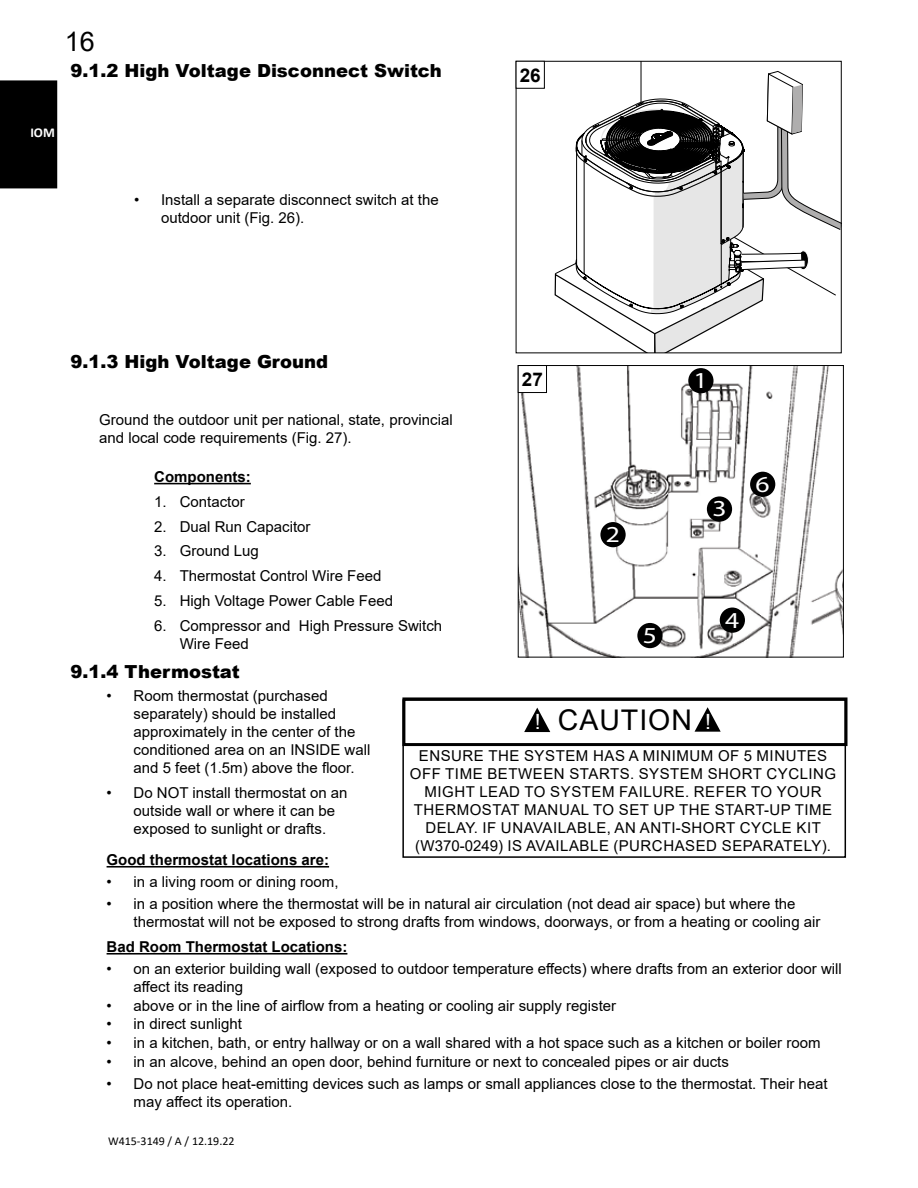
<style>
.page{position:relative;width:918px;height:1188px;background:#fff}
.page>*{position:absolute;margin:0;border:0;box-sizing:border-box;transform-origin:0 0}
.t1{font:28.5px "Arial";letter-spacing:.035em;color:#000}
.t2{font:27px "Arial";color:#000}
.t3{font:22.95px "Myriad Pro";color:#fff;scale:1.21 1}
.t4{font:21px "Arial";color:#fff}
.t5{font:700 18.9px "Arial";color:#000}
.t6{font:900 18px "Arial";color:#000}
.t7{font:15px/18px "Arial";color:#000}
.t8{font:15px/18px "Arial";letter-spacing:.035em;color:#000;text-align:center}
.t9{font:700 15px "Arial";color:#000}
.t10{font:700 15px "Calibri";color:#fff}
.t11{font:12px "Calibri";color:#000}
.s1{font-size:13.5px}
</style>
<div class="page">
<div style="left:0;top:80px;width:57px;height:108px;background:#000"></div>
<hr style="left:154px;top:483px;width:97px;height:1px;background:#000">
<svg style="left:554px;top:63px;width:286px;height:288px"></svg>
<div style="left:516px;top:61px;width:326px;height:292px;border:1px solid #000"></div>
<div style="left:516px;top:61px;width:29px;height:28px;border:1px solid #000"></div>
<img style="left:520px;top:367px;width:322px;height:288px">
<div style="left:688px;top:368px;width:26px;height:25px;background:#000;border-radius:50%"></div>
<div style="left:600px;top:522px;width:26px;height:25px;background:#000;border-radius:50%"></div>
<div style="left:637px;top:623px;width:26px;height:25px;background:#000;border-radius:50%"></div>
<div style="left:720px;top:608px;width:25px;height:25px;background:#000;border-radius:50%"></div>
<div style="left:750px;top:472px;width:25px;height:25px;background:#000;border-radius:50%"></div>
<div style="left:707px;top:496px;width:25px;height:26px;background:#000;border-radius:50%"></div>
<div style="left:518px;top:365px;width:326px;height:292px;border:1px solid #000"></div>
<div style="left:518px;top:366px;width:29px;height:27px;background:#fff"></div>
<div style="left:518px;top:365px;width:29px;height:28px;border:1px solid #000"></div>
<hr style="left:107px;top:866px;width:222px;height:2px;background:#000">
<hr style="left:107px;top:953px;width:240px;height:2px;background:#000">
<div style="left:402px;top:699px;width:444px;height:159px;border:2px solid #000"></div>
<div style="left:402px;top:697px;width:446px;height:49px;border:3px solid #000"></div>
<svg style="left:694px;top:707px;width:27px;height:25px"></svg>
<svg style="left:524px;top:707px;width:27px;height:26px"></svg>
<h2 class="t2" style="left:65px;top:23px;width:32px">16</h2>
<p class="t6" style="left:71px;top:57px;width:373px">9.1.2 High Voltage Disconnect Switch</p>
<p class="t10" style="left:8px;top:122px;width:49px">IOM<span class="s1">IOM</span></p>
<p class="t7" style="left:161px;top:191px;width:279px;text-indent:-27px">• Install a separate disconnect switch at the outdoor unit (Fig. 26).</p>
<p class="t5" style="left:520px;top:62px;width:23px">26</p>
<p class="t6" style="left:71px;top:349px;width:259px">9.1.3 High Voltage Ground</p>
<p class="t7" style="left:99px;top:410px;width:355px">Ground the outdoor unit per national, state, provincial and local code requirements (Fig. 27).</p>
<p class="t9" style="left:154px;top:466px;width:98px">Components:</p>
<p class="t7" style="left:154px;top:492px;width:92px">1. Contactor</p>
<p class="t7" style="left:154px;top:517px;width:158px">2. Dual Run Capacitor</p>
<p class="t7" style="left:154px;top:542px;width:106px">3. Ground Lug</p>
<p class="t7" style="left:154px;top:567px;width:229px">4. Thermostat Control Wire Feed</p>
<p class="t7" style="left:154px;top:591px;width:240px">5. High Voltage Power Cable Feed</p>
<p class="t7" style="left:180px;top:616px;width:264px;text-indent:-26px">6. Compressor and High Pressure Switch<br>Wire Feed</p>
<p class="t5" style="left:522px;top:366px;width:23px">27</p>
<h3 class="t3" style="left:606px;top:520px;width:13px">2</h3>
<h3 class="t3" style="left:643px;top:621px;width:13px">5</h3>
<h3 class="t3" style="left:694px;top:366px;width:13px">1</h3>
<h3 class="t3" style="left:712px;top:495px;width:13px">3</h3>
<h3 class="t3" style="left:756px;top:470px;width:13px">6</h3>
<h3 class="t3" style="left:725px;top:606px;width:13px">4</h3>
<p class="t6" style="left:71px;top:659px;width:171px">9.1.4 Thermostat</p>
<p class="t7" style="left:134px;top:687px;width:238px;text-indent:-27px">• Room thermostat (purchased separately) should be installed approximately in the center of the conditioned area on an INSIDE wall and 5 feet (1.5m) above the floor.</p>
<p class="t7" style="left:134px;top:783px;width:215px;text-indent:-27px">• Do NOT install thermostat on an outside wall or where it can be exposed to sunlight or drafts.</p>
<p class="t9" style="left:107px;top:849px;width:224px">Good thermostat locations are:</p>
<p class="t7" style="left:107px;top:873px;width:234px">• in a living room or dining room,</p>
<p class="t7" style="left:134px;top:894px;width:688px;text-indent:-27px">• in a position where the thermostat will be in natural air circulation (not dead air space) but where the thermostat will not be exposed to strong drafts from windows, doorways, or from a heating or cooling air</p>
<p class="t9" style="left:107px;top:936px;width:242px">Bad Room Thermostat Locations:</p>
<p class="t7" style="left:134px;top:960px;width:710px;text-indent:-27px">• on an exterior building wall (exposed to outdoor temperature effects) where drafts from an exterior door will affect its reading</p>
<p class="t7" style="left:107px;top:996px;width:511px">• above or in the line of airflow from a heating or cooling air supply register</p>
<p class="t7" style="left:107px;top:1015px;width:137px">• in direct sunlight</p>
<p class="t7" style="left:107px;top:1034px;width:715px">• in a kitchen, bath, or entry hallway or on a wall shared with a hot space such as a kitchen or boiler room</p>
<p class="t7" style="left:107px;top:1053px;width:624px">• in an alcove, behind an open door, behind furniture or next to concealed pipes or air ducts</p>
<p class="t7" style="left:134px;top:1074px;width:696px;text-indent:-27px">• Do not place heat-emitting devices such as lamps or small appliances close to the thermostat. Their heat may affect its operation.</p>
<h1 class="t1" style="left:558px;top:700px;width:136px">CAUTION</h1>
<p class="t8" style="left:410px;top:747px;width:428px">ENSURE THE SYSTEM HAS A MINIMUM OF 5 MINUTES OFF TIME BETWEEN STARTS. SYSTEM SHORT CYCLING MIGHT LEAD TO SYSTEM FAILURE. REFER TO YOUR THERMOSTAT MANUAL TO SET UP THE START-UP TIME DELAY. IF UNAVAILABLE, AN ANTI-SHORT CYCLE KIT (W370-0249) IS AVAILABLE (PURCHASED SEPARATELY).</p>
<h3 class="t4" style="left:535px;top:707px;width:7px">!</h3>
<h3 class="t4" style="left:705px;top:707px;width:7px">!</h3>
<p class="t11" style="left:108px;top:1132px;width:128px">W415-3149 / A / 12.19.22</p>
</div>
